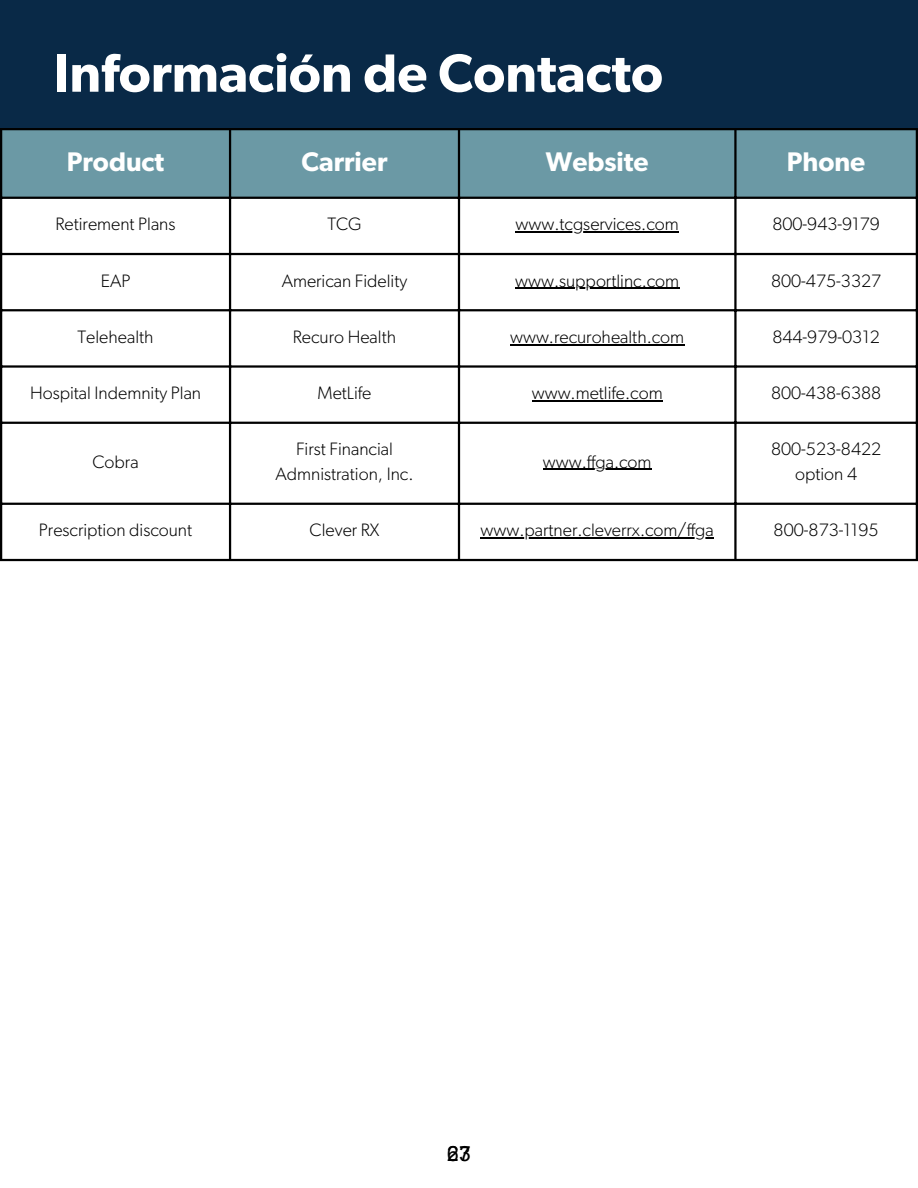
<style>
.page{position:relative;width:918px;height:1188px;background:#fff}
.page>*{position:absolute;margin:0;border:0;box-sizing:border-box;transform-origin:0 0}
.t1{font:600 54px "Gibson";color:#fff}
.t2{font:600 27px "Gibson";color:#fff}
.t3{font:21px "Arial";color:#000}
.t4{font:300 18px/24.8px "Gibson";color:#000;text-align:center}
</style>
<div class="page">
<div style="left:0;top:0;width:918px;height:128px;background:#092947"></div>
<div style="left:2px;top:130px;width:914px;height:67px;background:#6b99a5"></div>
<hr style="left:516px;top:232px;width:163px;height:1px;background:#000">
<hr style="left:515px;top:288px;width:164px;height:1px;background:#000">
<hr style="left:510px;top:344px;width:174px;height:1px;background:#000">
<hr style="left:532px;top:400px;width:131px;height:1px;background:#000">
<hr style="left:543px;top:469px;width:109px;height:1px;background:#000">
<hr style="left:481px;top:538px;width:233px;height:1px;background:#000">
<hr style="left:0;top:130px;width:2px;height:429px;background:#000">
<hr style="left:229px;top:130px;width:2px;height:429px;background:#000">
<hr style="left:458px;top:130px;width:2px;height:429px;background:#000">
<hr style="left:734px;top:130px;width:3px;height:429px;background:#000">
<hr style="left:916px;top:130px;width:2px;height:429px;background:#000">
<hr style="left:0;top:128px;width:918px;height:2px;background:#000">
<hr style="left:0;top:197px;width:918px;height:2px;background:#000">
<hr style="left:0;top:253px;width:918px;height:2px;background:#000">
<hr style="left:0;top:309px;width:918px;height:2px;background:#000">
<hr style="left:0;top:365px;width:918px;height:3px;background:#000">
<hr style="left:0;top:422px;width:918px;height:2px;background:#000">
<hr style="left:0;top:503px;width:918px;height:2px;background:#000">
<hr style="left:0;top:559px;width:918px;height:2px;background:#000">
<p class="t1" style="left:54px;top:41px;width:611px">Información de Contacto</p>
<h2 class="t2" style="left:67px;top:149px;width:99px">Product</h2>
<p class="t2" style="left:302px;top:149px;width:87px">Carrier</p>
<p class="t2" style="left:546px;top:149px;width:104px">Website</p>
<p class="t2" style="left:787px;top:149px;width:80px">Phone</p>
<p class="t4" style="left:56px;top:213px;width:121px">Retirement Plans</p>
<p class="t4" style="left:327px;top:213px;width:36px">TCG</p>
<p class="t4" style="left:516px;top:213px;width:165px">www.tcgservices.com</p>
<p class="t4" style="left:772px;top:213px;width:109px">800-943-9179</p>
<p class="t4" style="left:101px;top:269px;width:31px">EAP</p>
<p class="t4" style="left:282px;top:269px;width:127px">American Fidelity</p>
<p class="t4" style="left:515px;top:269px;width:166px">www.supportlinc.com</p>
<p class="t4" style="left:771px;top:269px;width:112px">800-475-3327</p>
<p class="t4" style="left:78px;top:325px;width:77px">Telehealth</p>
<p class="t4" style="left:293px;top:325px;width:105px">Recuro Health</p>
<p class="t4" style="left:510px;top:325px;width:176px">www.recurohealth.com</p>
<p class="t4" style="left:772px;top:325px;width:109px">844-979-0312</p>
<p class="t4" style="left:30px;top:381px;width:173px">Hospital Indemnity Plan</p>
<p class="t4" style="left:318px;top:381px;width:55px">MetLife</p>
<p class="t4" style="left:532px;top:381px;width:132px">www.metlife.com</p>
<p class="t4" style="left:771px;top:381px;width:112px">800-438-6388</p>
<p class="t4" style="left:92px;top:450px;width:48px">Cobra</p>
<p class="t4" style="left:276px;top:438px;width:140px">First Financial<br>Admnistration, Inc.</p>
<p class="t4" style="left:543px;top:450px;width:110px">www.ffga.com</p>
<p class="t4" style="left:771px;top:438px;width:112px">800-523-8422 option 4</p>
<p class="t4" style="left:39px;top:519px;width:155px">Prescription discount</p>
<p class="t4" style="left:310px;top:519px;width:71px">Clever RX</p>
<p class="t4" style="left:481px;top:519px;width:235px">www.partner.cleverrx.com/ffga</p>
<p class="t4" style="left:774px;top:519px;width:106px">800-873-1195</p>
<p class="t3" style="left:447px;top:1142px;width:25px">6327</p>
</div>
